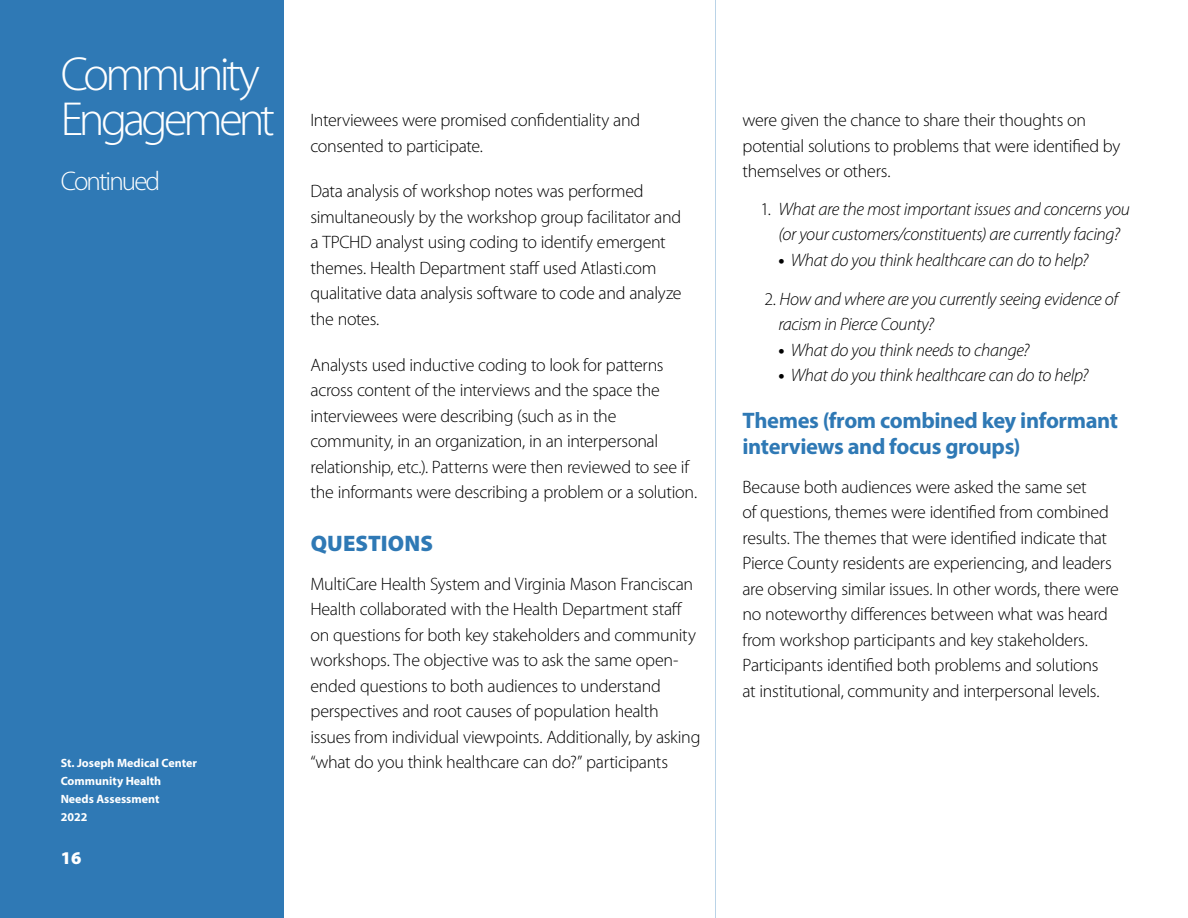
<style>
.page{position:relative;width:1188px;height:918px;background:#fff}
.page>*{position:absolute;margin:0;border:0;box-sizing:border-box;transform-origin:0 0}
.t1{font:300 48px/45px "Myriad Pro";letter-spacing:-.08em;color:#fff}
.t2{font:300 27px "Myriad Pro";letter-spacing:-.07em;color:#fff}
.t3{font:700 22.5px/25.5px "Myriad Pro";letter-spacing:-.02em;color:#2f79b5}
.t4{font:900 22.5px "Myriad Pro";letter-spacing:.005em;color:#2f79b5}
.t5{font:300 18px/25.5px "Myriad Pro";letter-spacing:-.02em;color:#000}
.t6{font:italic 300 18px/25.5px "Myriad Pro";letter-spacing:-.02em;color:#000;text-align:center}
.t7{font:900 18px "Myriad Pro";color:#fff}
.t8{font:700 12px/18px "Myriad Pro";color:#fff}
.s1{font-style:normal}
.s2{font-weight:700;font-style:normal}
</style>
<div class="page">
<hr style="left:715px;top:0;width:1px;height:918px;background:#bad3e7">
<div style="left:0;top:0;width:284px;height:918px;background:#2f79b5"></div>
<h1 class="t1" style="left:61px;top:52px;width:216px">Community<br>Engagement</h1>
<h2 class="t2" style="left:61px;top:166px;width:101px">Continued</h2>
<p class="t8" style="left:61px;top:753px;width:138px">St. Joseph Medical Center<br>Community Health<br>Needs Assessment<br>2022</p>
<p class="t7" style="left:61px;top:848px;width:22px">16</p>
<p class="t5" style="left:310px;top:108px;width:331px">Interviewees were promised confidentiality and consented to participate.</p>
<p class="t5" style="left:310px;top:179px;width:373px">Data analysis of workshop notes was performed simultaneously by the workshop group facilitator and a TPCHD analyst using coding to identify emergent themes. Health Department staff used Atlasti.com qualitative data analysis software to code and analyze the notes.</p>
<p class="t5" style="left:310px;top:352px;width:388px">Analysts used inductive coding to look for patterns across content of the interviews and the space the interviewees were describing (such as in the community, in an organization, in an interpersonal relationship, etc.). Patterns were then reviewed to see if the informants were describing a problem or a solution.</p>
<p class="t4" style="left:311px;top:530px;width:124px">QUESTIONS</p>
<p class="t5" style="left:310px;top:571px;width:391px">MultiCare Health System and Virginia Mason Franciscan Health collaborated with the Health Department staff on questions for both key stakeholders and community workshops. The objective was to ask the same open&shy;ended questions to both audiences to understand perspectives and root causes of population health issues from individual viewpoints. Additionally, by asking “what do you think healthcare can do?” participants</p>
<p class="t5" style="left:742px;top:108px;width:379px">were given the chance to share their thoughts on potential solutions to problems that were identified by themselves or others.</p>
<p class="t6" style="left:760px;top:197px;width:371px"><span class="s1">1.</span> What are the most important issues and concerns you (or your customers/constituents) are currently facing?</p>
<p class="t6" style="left:778px;top:248px;width:312px"><span class="s2">•</span> What do you think healthcare can do to help?</p>
<p class="t6" style="left:778px;top:287px;width:341px;text-align:left;text-indent:-14px"><span class="s1">2.</span> How and where are you currently seeing evidence of racism in Pierce County?</p>
<p class="t6" style="left:778px;top:338px;width:253px"><span class="s2">•</span> What do you think needs to change?</p>
<p class="t6" style="left:778px;top:363px;width:312px"><span class="s2">•</span> What do you think healthcare can do to help?</p>
<p class="t3" style="left:742px;top:407px;width:377px">Themes (from combined key informant interviews and focus groups)</p>
<p class="t5" style="left:742px;top:474px;width:378px">Because both audiences were asked the same set<br>of questions, themes were identified from combined results. The themes that were identified indicate that Pierce County residents are experiencing, and leaders are observing similar issues. In other words, there were no noteworthy differences between what was heard from workshop participants and key stakeholders.<br>Participants identified both problems and solutions<br>at institutional, community and interpersonal levels.</p>
</div>
